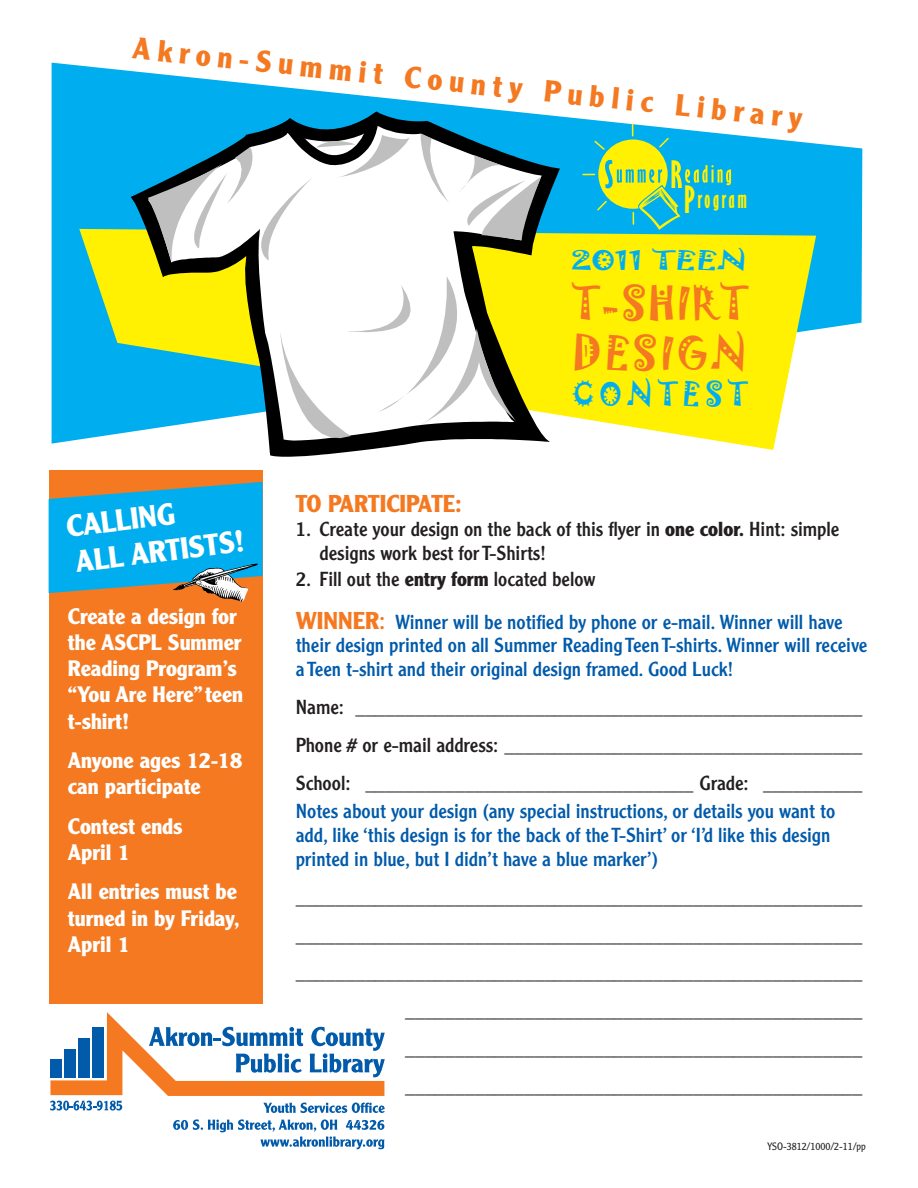
<style>
.page{position:relative;width:918px;height:1188px;background:#fff}
.page>*{position:absolute;margin:0;border:0;box-sizing:border-box;transform-origin:0 0}
.t1{font:41.7px/50.1px "Jokerman";letter-spacing:.07em;color:#f47921}
.t2{font:700 29.85px "Clearface Gothic LT Std";color:#f47921}
.t3{font:700 29.85px/35.8px "Clearface Gothic LT Std";color:#fff}
.t4{font:29.85px "Jokerman";letter-spacing:.17em;color:#00aeef}
.t5{font:26.25px "Classical Sans Ex Cond DTC";color:#fff101}
.t6{font:700 23.85px "Clearface Gothic LT Std";color:#f47921}
.t7{font:23.85px "Jokerman";color:#00aeef;scale:1.46 1}
.t8{font:700 21.9px/26.2px "Clearface Gothic LT Std";color:#fff}
.List_Paragraph{font:19.95px/23.9px "Clearface Gothic LT Std";color:#231f20}
.t9{font:19.95px/23.9px "Clearface Gothic LT Std";color:#015aaa}
.t10{font:300 10.5px "Clearface Gothic LT Std";color:#231f20}
.s1{font-size:41.55px}
.s2{font-weight:700}
.s3{font-weight:700;font-size:23.85px;color:#f47921}
.s4{font-size:23.85px;color:#f47921}
</style>
<div class="page">
<svg style="left:52px;top:63px;width:810px;height:381px;fill:#00aeef"></svg>
<svg style="left:79px;top:229px;width:737px;height:221px;background:#dce93f"></svg>
<svg style="left:583px;top:124px;width:148px;height:106px;background:#4cc2b0"></svg>
<svg style="left:131px;top:111px;width:429px;height:346px"></svg>
<svg style="left:148px;top:126px;width:394px;height:315px"></svg>
<svg style="left:421px;top:133px;width:28px;height:70px"></svg>
<svg style="left:261px;top:119px;width:149px;height:141px"></svg>
<svg style="left:280px;top:276px;width:236px;height:162px"></svg>
<svg style="left:148px;top:147px;width:104px;height:115px"></svg>
<svg style="left:459px;top:155px;width:82px;height:85px"></svg>
<div style="left:49px;top:470px;width:214px;height:534px;background:#f47921"></div>
<svg style="left:49px;top:482px;width:214px;height:120px"></svg>
<svg style="left:173px;top:1119px;width:211px;height:30px"></svg>
<svg style="left:50px;top:1012px;width:335px;height:101px"></svg>
<p class="t2" style="left:135px;top:30px;width:675px;rotate:6deg">Akron-Summit County Public Library</p>
<p class="t5" style="left:683px;top:186px;width:67px"><span class="s1">P</span>rogram</p>
<p class="t3" style="left:65px;top:509px;width:176px;rotate:-7deg">CALLING<br>ALL ARTISTS!</p>
<p class="t8" style="left:68px;top:603px;width:177px">Create a design for the ASCPL Summer<br>Reading Program’s “You Are Here” teen t-shirt!</p>
<p class="t8" style="left:68px;top:747px;width:176px">Anyone ages 12-18 can participate</p>
<p class="t8" style="left:68px;top:813px;width:116px">Contest ends<br>April 1</p>
<p class="t8" style="left:68px;top:879px;width:173px">All entries must be turned in by Friday,<br>April 1</p>
<p class="t7" style="left:572px;top:244px;width:122px">2011 TEEN</p>
<p class="t1" style="left:572px;top:279px;width:177px">T-SHIRT<br>DESIGN</p>
<p class="t4" style="left:572px;top:373px;width:177px">CONTEST</p>
<p class="t6" style="left:296px;top:490px;width:168px">TO PARTICIPATE:</p>
<p class="List_Paragraph" style="left:320px;top:517px;width:521px;text-indent:-24px">1. Create your design on the back of this flyer in <span class="s2">one color.</span> Hint: simple designs work best for T-Shirts!</p>
<p class="List_Paragraph" style="left:296px;top:566px;width:301px">2. Fill out the <span class="s2">entry form</span> located below</p>
<p class="t9" style="left:296px;top:609px;width:573px"><span class="s3">WINNER</span><span class="s4">:</span> Winner will be notified by phone or e-mail. Winner will have their design printed on all Summer Reading Teen T-shirts. Winner will receive a Teen t-shirt and their original design framed. Good Luck!</p>
<p class="List_Paragraph" style="left:296px;top:695px;width:568px">Name: ___________________________________________________</p>
<p class="List_Paragraph" style="left:296px;top:733px;width:568px">Phone # or e-mail address: ____________________________________</p>
<p class="List_Paragraph" style="left:296px;top:770px;width:568px">School: _________________________________ Grade: __________</p>
<p class="t9" style="left:296px;top:799px;width:541px">Notes about your design (any special instructions, or details you want to add, like ‘this design is for the back of the T-Shirt’ or ‘I’d like this design printed in blue, but I didn’t have a blue marker’)</p>
<p class="List_Paragraph" style="left:296px;top:884px;width:568px">_________________________________________________________</p>
<p class="List_Paragraph" style="left:296px;top:922px;width:568px">_________________________________________________________</p>
<p class="List_Paragraph" style="left:296px;top:960px;width:568px">_________________________________________________________</p>
<p class="List_Paragraph" style="left:405px;top:998px;width:459px">______________________________________________</p>
<p class="List_Paragraph" style="left:405px;top:1036px;width:459px">______________________________________________</p>
<p class="List_Paragraph" style="left:405px;top:1073px;width:459px">______________________________________________</p>
<p class="t10" style="left:768px;top:1140px;width:100px">YSO-3812/1000/2-11/pp</p>
</div>
